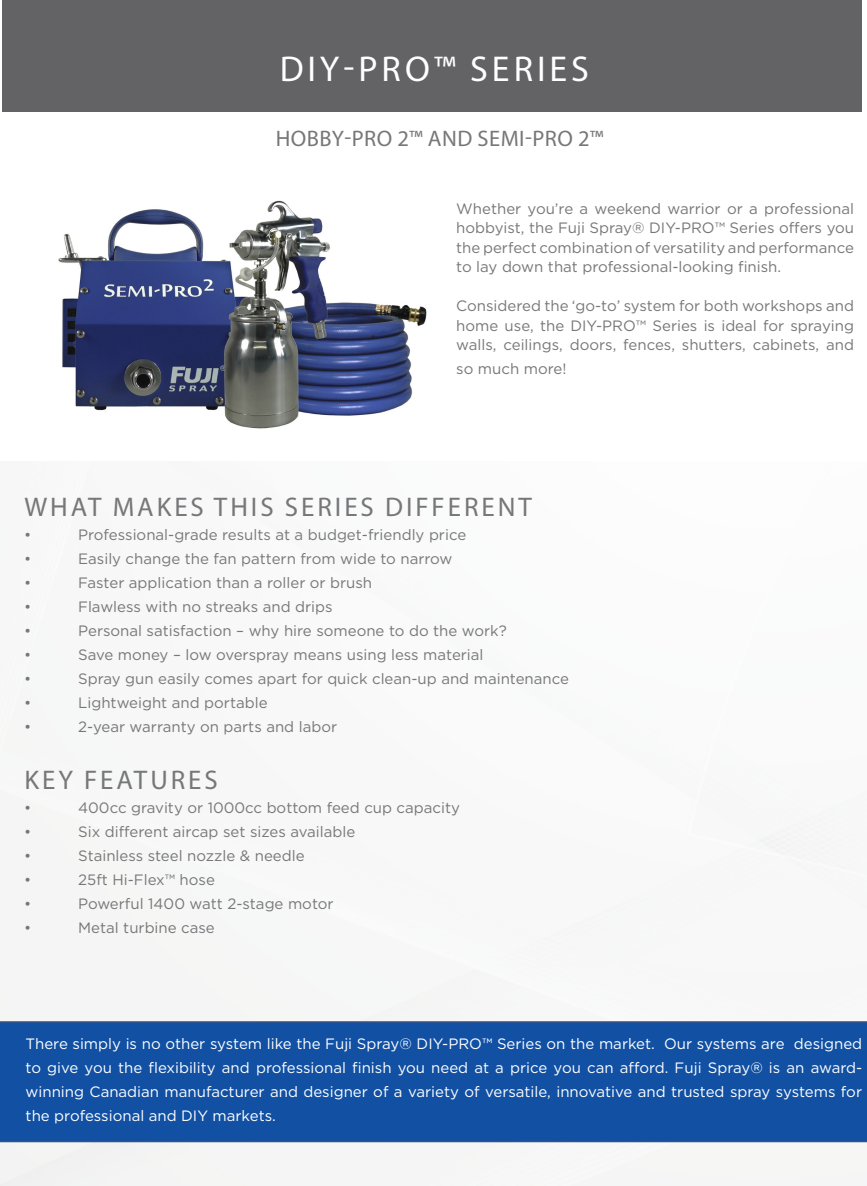
<style>
.page{position:relative;width:867px;height:1186px;background:#fff}
.page>*{position:absolute;margin:0;border:0;box-sizing:border-box;transform-origin:0 0}
.t1{font:36px "Myriad Pro";letter-spacing:.11em;color:#fff}
.t2{font:27px "Myriad Pro";letter-spacing:.11em;color:#777779}
.t3{font:22.5px "Myriad Pro";letter-spacing:.02em;color:#777779}
.t4{font:15px/19.5px "Gotham";color:#777779;text-align:justify}
.t5{font:15px/24px "Gotham";color:#fff;text-align:justify}
</style>
<div class="page">
<div style="left:3px;top:0;width:858px;height:111px;background:#636366"></div>
<img style="left:58px;top:200px;width:369px;height:229px">
<div style="left:0;top:1021px;width:866px;height:121px;background:#1150a3"></div>
<h1 class="t1" style="left:279px;top:47px;width:311px">DIY-PRO™ SERIES</h1>
<h3 class="t3" style="left:275px;top:124px;width:329px">HOBBY-PRO 2™ AND SEMI-PRO 2™</h3>
<p class="t4" style="left:456px;top:198px;width:399px">Whether you’re a weekend warrior or a professional hobbyist, the Fuji Spray® DIY-PRO™ Series offers you the perfect combination of versatility and performance to lay down that professional-looking finish.</p>
<p class="t4" style="left:456px;top:296px;width:399px">Considered the ‘go-to’ system for both workshops and home use, the DIY-PRO™ Series is ideal for spraying walls, ceilings, doors, fences, shutters, cabinets, and</p>
<p class="t4" style="left:456px;top:359px;width:112px">so much more!</p>
<h2 class="t2" style="left:24px;top:490px;width:44px">WHAT</h2>
<h2 class="t2" style="left:113px;top:490px;width:132px">MAKES THIS</h2>
<h2 class="t2" style="left:285px;top:490px;width:32px">SERIES</h2>
<h2 class="t2" style="left:385px;top:490px;width:37px">DIFFEREN</h2>
<h2 class="t2" style="left:518px;top:490px;width:15px">T</h2>
<p class="t4" style="left:24px;top:525px;width:9px">•</p>
<p class="t4" style="left:78px;top:525px;width:389px">Professional-grade results at a budget-friendly price</p>
<p class="t4" style="left:24px;top:549px;width:9px">•</p>
<p class="t4" style="left:78px;top:549px;width:375px">Easily change the fan pattern from wide to narrow</p>
<p class="t4" style="left:24px;top:573px;width:9px">•</p>
<p class="t4" style="left:78px;top:573px;width:295px">Faster application than a roller or brush</p>
<p class="t4" style="left:24px;top:597px;width:9px">•</p>
<p class="t4" style="left:78px;top:597px;width:256px">Flawless with no streaks and drips</p>
<p class="t4" style="left:24px;top:621px;width:9px">•</p>
<p class="t4" style="left:78px;top:621px;width:430px">Personal satisfaction – why hire someone to do the work?</p>
<p class="t4" style="left:24px;top:645px;width:9px">•</p>
<p class="t4" style="left:78px;top:645px;width:407px">Save money – low overspray means using less material</p>
<p class="t4" style="left:24px;top:669px;width:9px">•</p>
<p class="t4" style="left:78px;top:669px;width:492px">Spray gun easily comes apart for quick clean-up and maintenance</p>
<p class="t4" style="left:24px;top:693px;width:9px">•</p>
<p class="t4" style="left:78px;top:693px;width:191px">Lightweight and portable</p>
<p class="t4" style="left:24px;top:717px;width:9px">•</p>
<p class="t4" style="left:78px;top:717px;width:260px">2-year warranty on parts and labor</p>
<h2 class="t2" style="left:24px;top:763px;width:195px">KEY FEATURES</h2>
<p class="t4" style="left:24px;top:797px;width:9px">•</p>
<p class="t4" style="left:78px;top:797px;width:383px">400cc gravity or 1000cc bottom feed cup capacity</p>
<p class="t4" style="left:24px;top:821px;width:9px">•</p>
<p class="t4" style="left:78px;top:821px;width:278px">Six different aircap set sizes available</p>
<p class="t4" style="left:24px;top:845px;width:9px">•</p>
<p class="t4" style="left:78px;top:845px;width:228px">Stainless steel nozzle &amp; needle</p>
<p class="t4" style="left:24px;top:869px;width:9px">•</p>
<p class="t4" style="left:78px;top:869px;width:138px">25ft Hi-Flex™ hose</p>
<p class="t4" style="left:24px;top:893px;width:9px">•</p>
<p class="t4" style="left:78px;top:893px;width:257px">Powerful 1400 watt 2-stage motor</p>
<p class="t4" style="left:24px;top:917px;width:9px">•</p>
<p class="t4" style="left:78px;top:917px;width:138px">Metal turbine case</p>
<p class="t5" style="left:26px;top:1031px;width:837px">There simply is no other system like the Fuji Spray® DIY-PRO™ Series on the market. Our systems are designed to give you the flexibility and professional finish you need at a price you can afford. Fuji Spray® is an award&shy;winning Canadian manufacturer and designer of a variety of versatile, innovative and trusted spray systems for the professional and DIY markets.</p>
</div>
